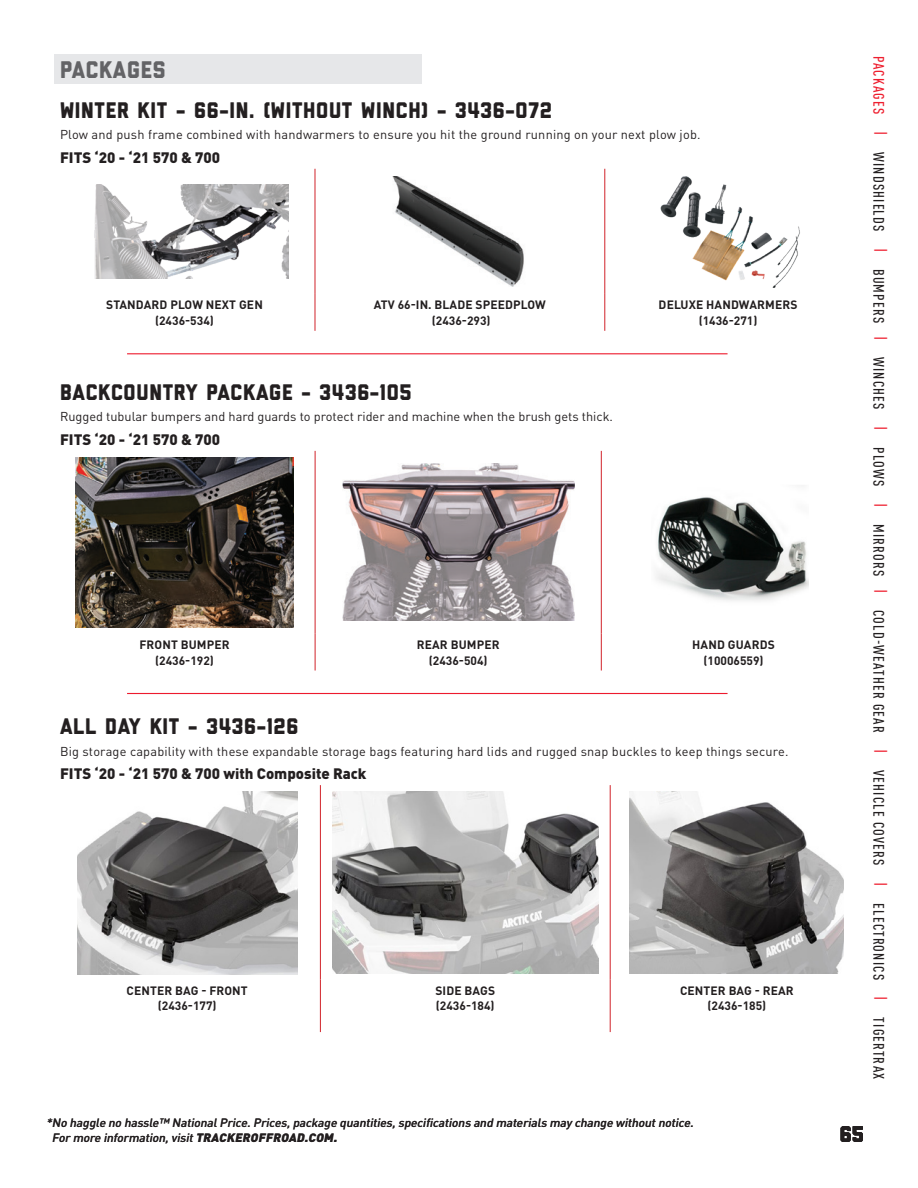
<style>
.page{position:relative;width:918px;height:1188px;background:#fff}
.page>*{position:absolute;margin:0;border:0;box-sizing:border-box;transform-origin:0 0}
.t1{font:800 24px "Liberator";letter-spacing:.03em;color:#636366}
.t2{font:800 22.5px "Liberator";letter-spacing:.03em;color:#231f20}
.t3{font:500 condensed 15px "DINOT";letter-spacing:.08em;color:#231f20}
.t4{font:900 15px "DINOT";color:#231f20}
.t5{font:12.75px "DINOT";letter-spacing:.015em;color:#231f20}
.t6{font:700 12px/15.8px "DINOT";letter-spacing:.01em;color:#231f20;text-align:center}
.t7{font:italic 500 12px/15px "DINOT";color:#231f20}
.s1{font-weight:900}
.s2{color:#ee1f2f}
.s3{color:#ee1b2c}
</style>
<div class="page">
<hr style="left:315px;top:169px;width:1px;height:125px;background:#d1232a">
<hr style="left:605px;top:169px;width:1px;height:125px;background:#d1232a">
<hr style="left:315px;top:294px;width:1px;height:37px;background:#d1232a">
<hr style="left:605px;top:294px;width:1px;height:37px;background:#d1232a">
<img style="left:94px;top:185px;width:194px;height:93px">
<img style="left:392px;top:176px;width:132px;height:110px">
<img style="left:660px;top:176px;width:140px;height:112px">
<div style="left:54px;top:54px;width:367px;height:30px;background:#e6e7e9"></div>
<hr style="left:315px;top:451px;width:1px;height:183px;background:#d1232a">
<hr style="left:601px;top:451px;width:1px;height:183px;background:#d1232a">
<hr style="left:315px;top:634px;width:1px;height:37px;background:#d1232a">
<hr style="left:601px;top:634px;width:1px;height:37px;background:#d1232a">
<img style="left:76px;top:457px;width:218px;height:170px">
<img style="left:342px;top:464px;width:232px;height:156px">
<img style="left:656px;top:497px;width:153px;height:104px">
<hr style="left:320px;top:785px;width:1px;height:194px;background:#d1232a">
<hr style="left:610px;top:785px;width:1px;height:194px;background:#d1232a">
<hr style="left:320px;top:979px;width:1px;height:53px;background:#d1232a">
<hr style="left:610px;top:979px;width:1px;height:53px;background:#d1232a">
<img style="left:77px;top:791px;width:220px;height:184px">
<img style="left:332px;top:791px;width:267px;height:182px">
<img style="left:630px;top:792px;width:214px;height:181px">
<hr style="left:127px;top:693px;width:601px;height:1px;background:#ed1b2e">
<hr style="left:127px;top:353px;width:601px;height:1px;background:#ed1b2e">
<h1 class="t1" style="left:60px;top:61px;width:107px">PACKAGES</h1>
<h2 class="t2" style="left:60px;top:102px;width:493px">WINTER KIT - 66-IN. (WITHOUT WINCH) - 3436-072</h2>
<p class="t5" style="left:60px;top:127px;width:642px">Plow and push frame combined with handwarmers to ensure you hit the ground running on your next plow job.</p>
<p class="t4" style="left:60px;top:147px;width:162px">FITS ‘20 - ‘21 570 &amp; 700</p>
<p class="t6" style="left:106px;top:297px;width:158px">STANDARD PLOW NEXT GEN (2436-534)</p>
<p class="t6" style="left:374px;top:297px;width:173px">ATV 66-IN. BLADE SPEEDPLOW (2436-293)</p>
<p class="t6" style="left:659px;top:297px;width:140px">DELUXE HANDWARMERS (1436-271)</p>
<h2 class="t2" style="left:60px;top:384px;width:353px">BACKCOUNTRY PACKAGE - 3436-105</h2>
<p class="t5" style="left:60px;top:409px;width:555px">Rugged tubular bumpers and hard guards to protect rider and machine when the brush gets thick.</p>
<p class="t4" style="left:60px;top:429px;width:162px">FITS ‘20 - ‘21 570 &amp; 700</p>
<p class="t6" style="left:139px;top:636px;width:92px">FRONT BUMPER (2436-192)</p>
<p class="t6" style="left:417px;top:636px;width:84px">REAR BUMPER (2436-504)</p>
<p class="t6" style="left:692px;top:636px;width:84px">HAND GUARDS (10006559)</p>
<h2 class="t2" style="left:60px;top:718px;width:240px">ALL DAY KIT - 3436-126</h2>
<p class="t5" style="left:60px;top:743px;width:730px">Big storage capability with these expandable storage bags featuring hard lids and rugged snap buckles to keep things secure.</p>
<p class="t4" style="left:60px;top:764px;width:308px">FITS ‘20 - ‘21 570 &amp; 700 with Composite Rack</p>
<p class="t6" style="left:127px;top:982px;width:123px">CENTER BAG - FRONT (2436-177)</p>
<p class="t6" style="left:435px;top:982px;width:61px;text-align:left">SIDE BAGS (2436-184)</p>
<p class="t6" style="left:680px;top:982px;width:115px">CENTER BAG - REAR (2436-185)</p>
<p class="t7" style="left:52px;top:1115px;width:646px;text-indent:-6px">*No haggle no hassle™ NationalPrice.Prices,package quantities,specifications and materials may change withoutnotice.<br>For more information,visit<span class="s1">TRACKEROFFROAD.COM.</span></p>
<p class="t3" style="left:888px;top:56px;width:1025px;rotate:90deg"><span class="s2">PACKAGES</span> <span class="s3">|</span> WINDSHIELDS <span class="s3">|</span> BUMPERS <span class="s3">|</span> WINCHES <span class="s3">|</span> PLOWS <span class="s3">|</span> MIRRORS <span class="s3">|</span> COLD-WEATHER GEAR <span class="s3">|</span> VEHICLE COVERS <span class="s3">|</span> ELECTRONICS <span class="s3">|</span> TIGERTRAX</p>
<h2 class="t2" style="left:840px;top:1126px;width:26px">65</h2>
</div>
